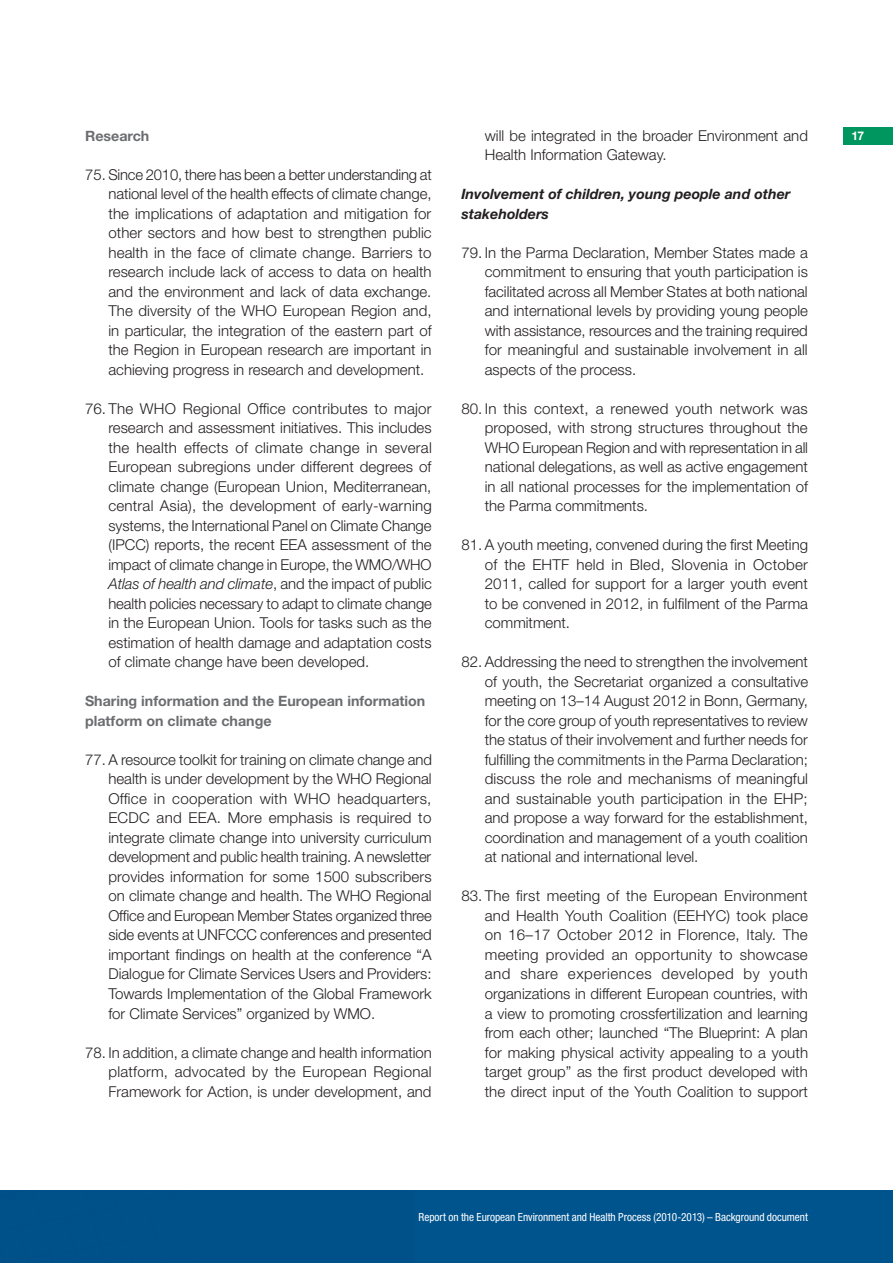
<style>
.page{position:relative;width:893px;height:1263px;background:#fff}
.page>*{position:absolute;margin:0;border:0;box-sizing:border-box;transform-origin:0 0}
.t1{font:300 15px/19.5px "Helvetica Neue LT Std";color:#231f20;text-align:justify}
.t2{font:700 14.25px/19.5px "Helvetica Neue LT Std";color:#6c6d70}
.t3{font:italic 700 14.25px/19.5px "Helvetica Neue LT Std";color:#231f20}
.t4{font:700 12px "Helvetica Neue LT Std";color:#fff}
.t5{font:condensed 11.25px "Helvetica Neue LT Std";letter-spacing:-.005em;color:#fff}
.s1{font-style:italic}
</style>
<div class="page">
<div style="left:0;top:1191px;width:893px;height:72px;background:#00548e"></div>
<div style="left:843px;top:128px;width:50px;height:17px;background:#00965f"></div>
<p class="t2" style="left:85px;top:126px;width:66px">Research</p>
<p class="t1" style="left:108px;top:164px;width:325px;text-indent:-23px">75. Since 2010, there has been a better understanding at national level of the health effects of climate change, the implications of adaptation and mitigation for other sectors and how best to strengthen public health in the face of climate change. Barriers to research include lack of access to data on health and the environment and lack of data exchange.<br>The diversity of the WHO European Region and, in particular, the integration of the eastern part of the Region in European research are important in achieving progress in research and development.</p>
<p class="t1" style="left:108px;top:398px;width:325px;text-indent:-23px">76. The WHO Regional Office contributes to major research and assessment initiatives. This includes the health effects of climate change in several European subregions under different degrees of climate change (European Union, Mediterranean, central Asia), the development of early-warning systems, the International Panel on Climate Change (IPCC) reports, the recent EEA assessment of the impact of climate change in Europe, the WMO/WHO <span class="s1">Atlas of health and climate</span>, and the impact of public health policies necessary to adapt to climate change in the European Union. Tools for tasks such as the estimation of health damage and adaptation costs of climate change have been developed.</p>
<p class="t2" style="left:85px;top:691px;width:342px">Sharing information and the European information platform on climate change</p>
<p class="t1" style="left:108px;top:749px;width:325px;text-indent:-23px">77. A resource toolkit for training on climate change and health is under development by the WHO Regional Office in cooperation with WHO headquarters, ECDC and EEA. More emphasis is required to integrate climate change into university curriculum development and public health training. A newsletter provides information for some 1500 subscribers on climate change and health. The WHO Regional Office and European Member States organized three side events at UNFCCC conferences and presented important findings on health at the conference “A Dialogue for Climate Services Users and Providers:<br>Towards Implementation of the Global Framework for Climate Services” organized by WMO.</p>
<p class="t1" style="left:108px;top:1042px;width:325px;text-indent:-23px">78. In addition, a climate change and health information platform, advocated by the European Regional Framework for Action, is under development, and</p>
<p class="t1" style="left:485px;top:125px;width:325px">will be integrated in the broader Environment and<br>Health Information Gateway.</p>
<p class="t3" style="left:461px;top:184px;width:331px">Involvement of children, young people and other stakeholders</p>
<p class="t1" style="left:485px;top:242px;width:325px;text-indent:-23px">79. In the Parma Declaration, Member States made a commitment to ensuring that youth participation is facilitated across all Member States at both national and international levels by providing young people with assistance, resources and the training required for meaningful and sustainable involvement in all aspects of the process.</p>
<p class="t1" style="left:485px;top:398px;width:325px;text-indent:-23px">80. In this context, a renewed youth network was proposed, with strong structures throughout the WHO European Region and with representation in all national delegations, as well as active engagement in all national processes for the implementation of the Parma commitments.</p>
<p class="t1" style="left:485px;top:535px;width:325px;text-indent:-23px">81. A youth meeting, convened during the first Meeting of the EHTF held in Bled, Slovenia in October 2011, called for support for a larger youth event to be convened in 2012, in fulfilment of the Parma commitment.</p>
<p class="t1" style="left:485px;top:652px;width:325px;text-indent:-23px">82. Addressing the need to strengthen the involvement of youth, the Secretariat organized a consultative meeting on 13–14 August 2012 in Bonn, Germany, for the core group of youth representatives to review the status of their involvement and further needs for fulfilling the commitments in the Parma Declaration; discuss the role and mechanisms of meaningful and sustainable youth participation in the EHP; and propose a way forward for the establishment, coordination and management of a youth coalition at national and international level.</p>
<p class="t1" style="left:485px;top:886px;width:325px;text-indent:-23px">83. The first meeting of the European Environment and Health Youth Coalition (EEHYC) took place on 16–17 October 2012 in Florence, Italy. The meeting provided an opportunity to showcase and share experiences developed by youth organizations in different European countries, with a view to promoting crossfertilization and learning from each other; launched “The Blueprint: A plan for making physical activity appealing to a youth target group” as the first product developed with the direct input of the Youth Coalition to support</p>
<p class="t4" style="left:851px;top:129px;width:14px">17</p>
<p class="t5" style="left:419px;top:1211px;width:391px">Report on the European Environment and Health Process (2010-2013) – Background document</p>
</div>
